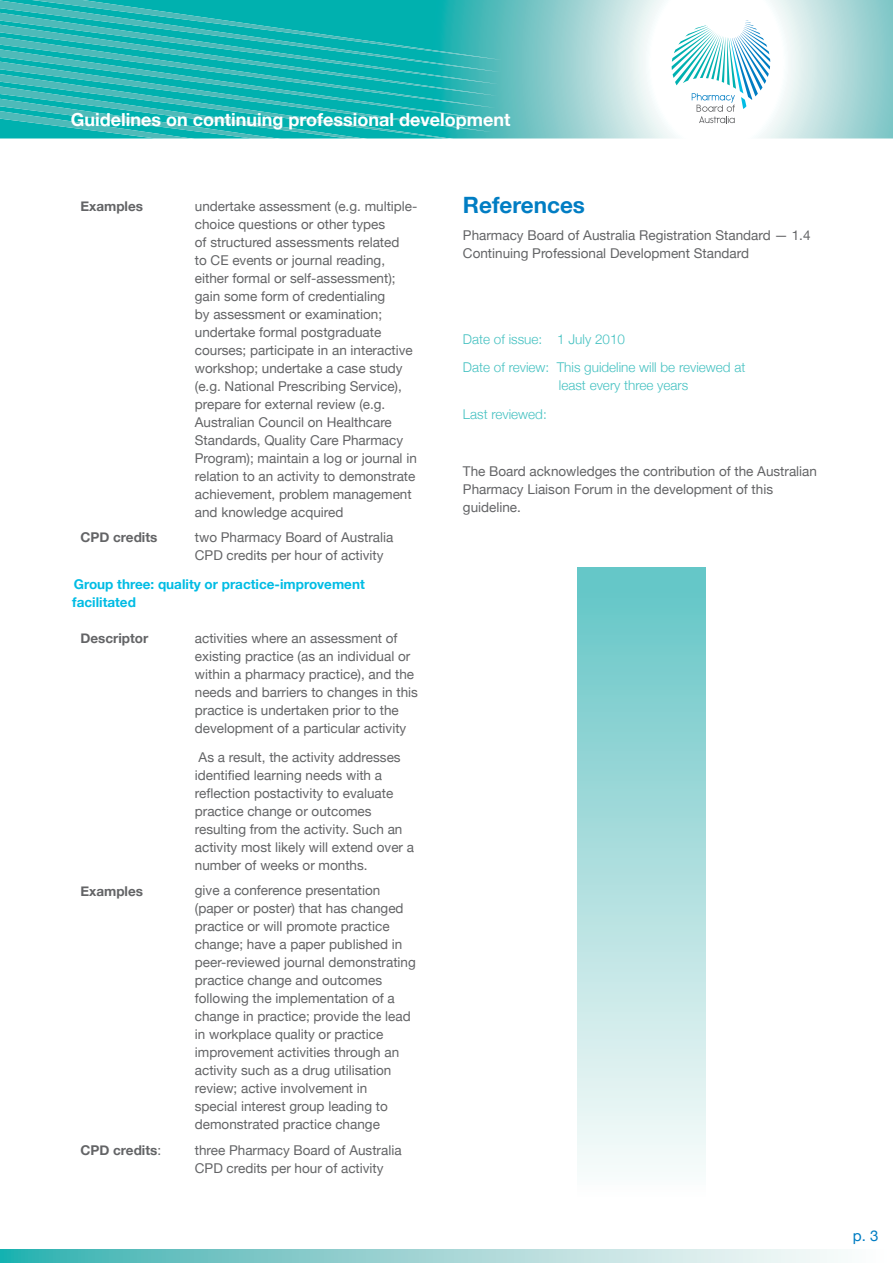
<style>
.page{position:relative;width:893px;height:1263px;background:#fff}
.page>*{position:absolute;margin:0;border:0;box-sizing:border-box;transform-origin:0 0}
.t1{font:700 22.5px "Helvetica Neue";color:#007dc3}
.t2{font:700 18px "Helvetica Neue";color:#fff}
.t3{font:15px "Helvetica Neue";color:#007dc3}
.t4{font:13.5px/18px "Helvetica Neue";color:#636466}
.t5{font:300 13.5px/28.7px "Helvetica Neue";color:#44c1c1}
.t6{font:700 13.5px/18px "Helvetica Neue";color:#00bce4}
.t7{font:700 13.5px "Helvetica Neue";color:#636466}
.s1{font-weight:400}
</style>
<div class="page">
<svg style="left:502px;top:0;width:391px;height:138px"></svg>
<svg style="left:0;top:0;width:502px;height:139px;background:#22b6b4"></svg>
<svg style="left:0;top:1249px;width:834px;height:14px;background:#9ad4d4"></svg>
<svg style="left:672px;top:20px;width:98px;height:103px"></svg>
<div style="left:577px;top:568px;width:128px;height:631px;background:linear-gradient(to bottom,#62c4c5,#fefcfb)"></div>
<h2 class="t2" style="left:71px;top:108px;width:441px">Guidelines on continuing professional development</h2>
<p class="t7" style="left:80px;top:198px;width:64px">Examples</p>
<p class="t4" style="left:195px;top:197px;width:224px">undertake assessment (e.g. multiple&shy;choice questions or other types<br>of structured assessments related<br>to CE events or journal reading, either formal or self-assessment); gain some form of credentialing<br>by assessment or examination; undertake formal postgraduate courses; participate in an interactive workshop; undertake a case study (e.g. National Prescribing Service), prepare for external review (e.g.<br>Australian Council on Healthcare Standards, Quality Care Pharmacy Program); maintain a log or journal in relation to an activity to demonstrate achievement, problem management and knowledge acquired</p>
<p class="t7" style="left:80px;top:529px;width:79px">CPD credits</p>
<p class="t4" style="left:195px;top:528px;width:200px">two Pharmacy Board of Australia<br>CPD credits per hour of activity</p>
<p class="t6" style="left:72px;top:575px;width:294px">Group three: quality or practice-improvement facilitated</p>
<p class="t7" style="left:80px;top:630px;width:69px">Descriptor</p>
<p class="t4" style="left:195px;top:629px;width:225px">activities where an assessment of existing practice (as an individual or within a pharmacy practice), and the needs and barriers to changes in this practice is undertaken prior to the development of a particular activity</p>
<p class="t4" style="left:195px;top:748px;width:221px">As a result, the activity addresses identified learning needs with a reflection postactivity to evaluate practice change or outcomes resulting from the activity. Such an activity most likely will extend over a number of weeks or months.</p>
<p class="t7" style="left:80px;top:882px;width:64px">Examples</p>
<p class="t4" style="left:195px;top:881px;width:223px">give a conference presentation (paper or poster) that has changed practice or will promote practice change; have a paper published in peer-reviewed journal demonstrating practice change and outcomes following the implementation of a change in practice; provide the lead in workplace quality or practice improvement activities through an activity such as a drug utilisation review; active involvement in<br>special interest group leading to demonstrated practice change</p>
<p class="t7" style="left:80px;top:1142px;width:82px">CPD credits<span class="s1">:</span></p>
<p class="t4" style="left:195px;top:1141px;width:208px">three Pharmacy Board of Australia<br>CPD credits per hour of activity</p>
<h1 class="t1" style="left:463px;top:191px;width:124px">References</h1>
<p class="t4" style="left:463px;top:226px;width:349px">Pharmacy Board of Australia Registration Standard — 1.4<br>Continuing Professional Development Standard</p>
<p class="t5" style="left:463px;top:324px;width:284px">Date of issue: 1 July 2010<br>Date of review: This guideline will be reviewed at</p>
<p class="t5" style="left:559px;top:371px;width:131px">least every three years</p>
<p class="t5" style="left:463px;top:400px;width:85px">Last reviewed:</p>
<p class="t4" style="left:463px;top:462px;width:356px">The Board acknowledges the contribution of the Australian<br>Pharmacy Liaison Forum in the development of this guideline.</p>
<p class="t3" style="left:853px;top:1227px;width:27px">p. 3</p>
</div>
